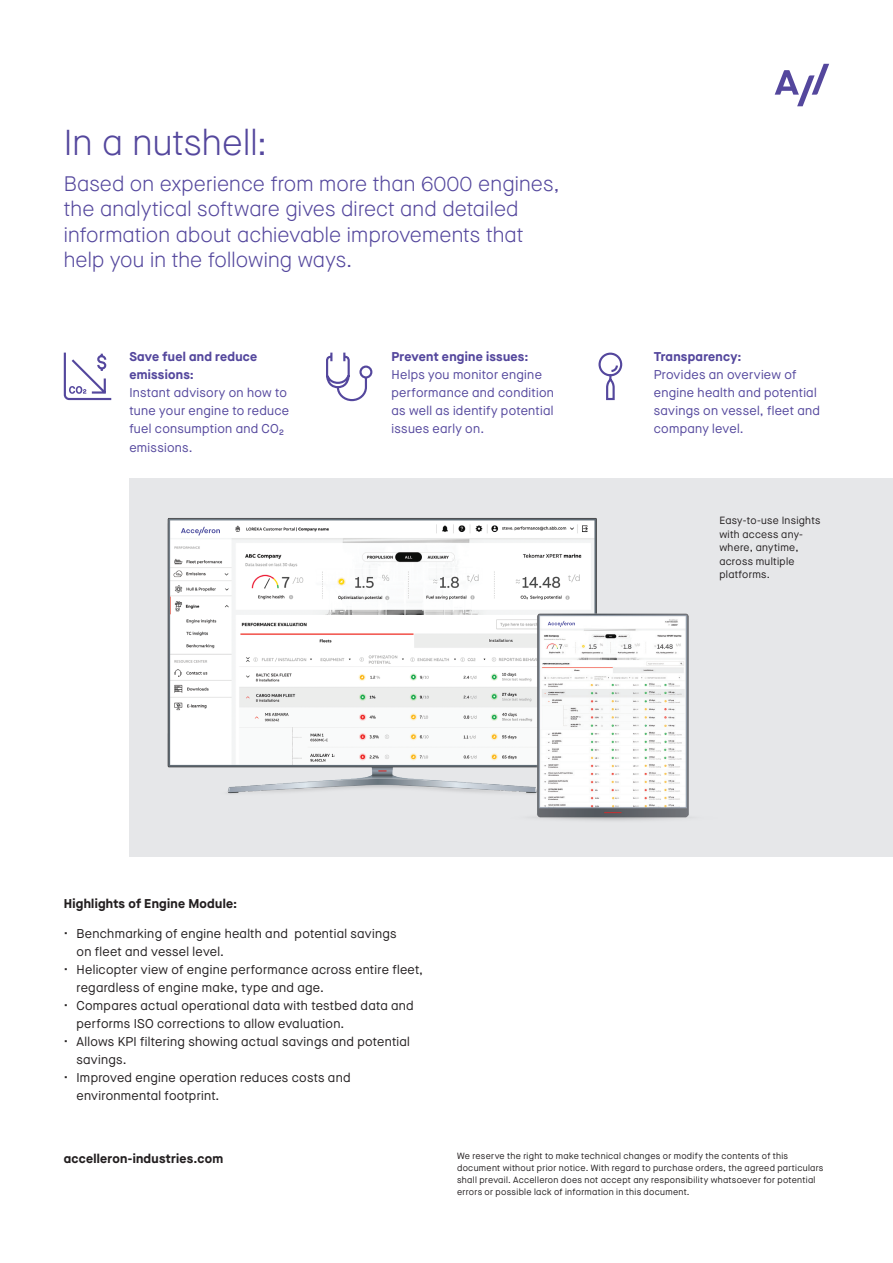
<style>
.page{position:relative;width:893px;height:1263px;background:#fff}
.page>*{position:absolute;margin:0;border:0;box-sizing:border-box;transform-origin:0 0}
.Headline_24{font:300 36px "Maison Neue";letter-spacing:.005em;color:#54479d}
.Subhead_14{font:300 21px/25.5px "Maison Neue";letter-spacing:.01em;color:#54479d}
.t1{font:12.75px/18px "Maison Neue";letter-spacing:.025em;color:#231f20}
.Box_copy_8_5{font:12.75px/18px "Maison Neue";letter-spacing:.025em;color:#54479d}
.Info_title_8_5{font:700 12.75px "Maison Neue";letter-spacing:.02em;color:#231f20}
.Caption_7{font:10.5px/13.5px "Maison Neue";letter-spacing:.03em;color:#231f20}
.t2{font:9px/12px "Maison Neue";letter-spacing:.035em;color:#231f20}
.s1{font-weight:700}
</style>
<div class="page">
<div style="left:129px;top:479px;width:764px;height:378px;background:#e6e7e9"></div>
<img style="left:167px;top:518px;width:430px;height:276px">
<img style="left:507px;top:600px;width:182px;height:221px">
<div style="left:175px;top:523px;width:51px;height:13px;background:#fff"></div>
<svg style="left:181px;top:527px;width:39px;height:8px"></svg>
<div style="left:544px;top:618px;width:35px;height:9px;background:#fff"></div>
<svg style="left:548px;top:621px;width:27px;height:6px"></svg>
<svg style="left:63px;top:352px;width:49px;height:49px"></svg>
<svg style="left:598px;top:352px;width:25px;height:49px"></svg>
<svg style="left:326px;top:352px;width:47px;height:50px"></svg>
<svg style="left:775px;top:64px;width:54px;height:42px"></svg>
<p class="Headline_24" style="left:64px;top:119px;width:205px">In a nutshell:</p>
<p class="Subhead_14" style="left:64px;top:170px;width:497px">Based on experience from more than 6000 engines, the analytical software gives direct and detailed information about achievable improvements that help you in the following ways.</p>
<p class="Box_copy_8_5" style="left:129px;top:348px;width:161px"><span class="s1">Save fuel and reduce emissions:<br></span>Instant advisory on how to tune your engine to reduce fuel consumption and CO₂ emissions.</p>
<p class="Box_copy_8_5" style="left:392px;top:348px;width:164px"><span class="s1">Prevent engine issues:<br></span>Helps you monitor engine performance and condition as well as identify potential issues early on.</p>
<p class="Box_copy_8_5" style="left:654px;top:348px;width:168px"><span class="s1">Transparency:<br></span>Provides an overview of engine health and potential savings on vessel, fleet and company level.</p>
<p class="Caption_7" style="left:719px;top:513px;width:103px">Easy-to-use Insights with access any&shy;where, anytime, across multiple platforms.</p>
<p class="Info_title_8_5" style="left:64px;top:895px;width:175px">Highlights of Engine Module:</p>
<p class="t1" style="left:77px;top:924px;width:322px;text-indent:-13px">• Benchmarking of engine health and potential savings on fleet and vessel level.</p>
<p class="t1" style="left:77px;top:960px;width:348px;text-indent:-13px">• Helicopter view of engine performance across entire fleet, regardless of engine make, type and age.</p>
<p class="t1" style="left:77px;top:996px;width:339px;text-indent:-13px">• Compares actual operational data with testbed data and performs ISO corrections to allow evaluation.</p>
<p class="t1" style="left:77px;top:1032px;width:335px;text-indent:-13px">• Allows KPI filtering showing actual savings and potential savings.</p>
<p class="t1" style="left:77px;top:1068px;width:275px;text-indent:-13px">• Improved engine operation reduces costs and environmental footprint.</p>
<p class="Info_title_8_5" style="left:64px;top:1149px;width:161px">accelleron-industries.com</p>
<p class="t2" style="left:457px;top:1150px;width:368px">We reserve the right to make technical changes or modify the contents of this document without prior notice. With regard to purchase orders, the agreed particulars shall prevail. Accelleron does not accept any responsibility whatsoever for potential errors or possible lack of information in this document.</p>
</div>
